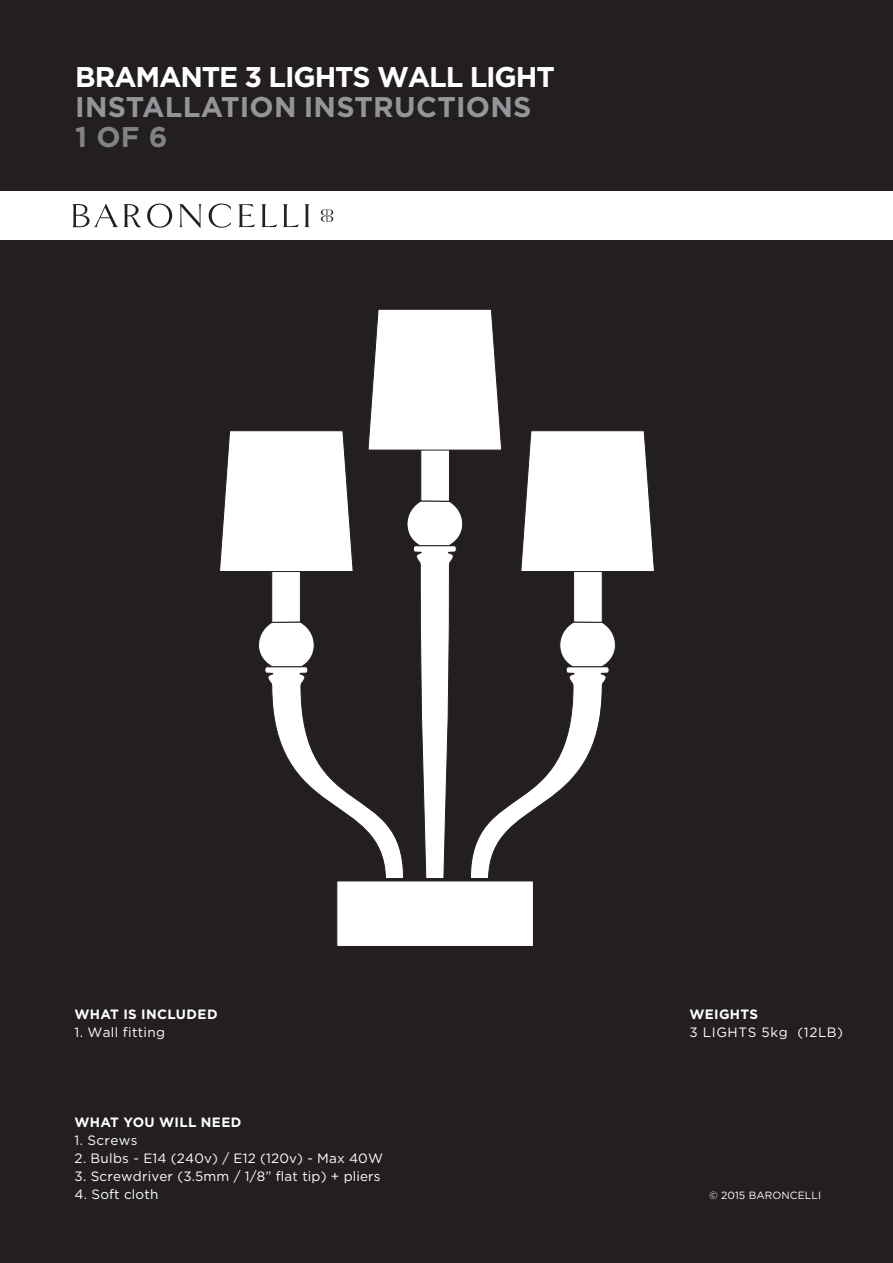
<style>
.page{position:relative;width:893px;height:1263px;background:#231f20}
.page>*{position:absolute;margin:0;border:0;box-sizing:border-box;transform-origin:0 0}
.t1{font:700 28.5px "Gotham";letter-spacing:-.04em;color:#fff}
.t2{font:700 28.5px "Gotham";letter-spacing:.01em;color:#939598}
.t3{font:700 28.5px "Gotham";color:#808285}
.t4{font:13.5px "Gotham";letter-spacing:.01em;color:#fff}
.t5{font:700 13.5px "Gotham";letter-spacing:.02em;color:#fff}
.t6{font:13.5px "Gotham";letter-spacing:.045em;color:#fff}
.t7{font:10.5px "Gotham";letter-spacing:.01em;color:#fff}
</style>
<div class="page">
<div style="left:0;top:191px;width:893px;height:49px;background:#fff"></div>
<svg style="left:72px;top:204px;width:261px;height:24px"></svg>
<svg style="left:219px;top:309px;width:436px;height:569px"></svg>
<div style="left:336px;top:880px;width:198px;height:67px;background:#fff;border:1px solid #231f20"></div>
<h1 class="t1" style="left:75px;top:59px;width:481px">BRAMANTE 3 LIGHTS WALL LIGHT</h1>
<h1 class="t2" style="left:75px;top:89px;width:458px">INSTALLATION INSTRUCTIONS</h1>
<h1 class="t3" style="left:75px;top:119px;width:94px">1 OF 6</h1>
<p class="t5" style="left:74px;top:1006px;width:145px">WHAT IS INCLUDED</p>
<p class="t4" style="left:74px;top:1024px;width:92px">1. Wall fitting</p>
<p class="t5" style="left:74px;top:1114px;width:169px">WHAT YOU WILL NEED</p>
<p class="t4" style="left:74px;top:1132px;width:65px">1. Screws</p>
<p class="t4" style="left:74px;top:1150px;width:310px">2. Bulbs - E14 (240v) / E12 (120v) - Max 40W</p>
<p class="t4" style="left:74px;top:1168px;width:308px">3. Screwdriver (3.5mm / 1/8” flat tip) + pliers</p>
<p class="t4" style="left:74px;top:1186px;width:85px">4. Soft cloth</p>
<p class="t5" style="left:689px;top:1006px;width:70px">WEIGHTS</p>
<p class="t6" style="left:689px;top:1024px;width:155px">3 LIGHTS 5kg (12LB)</p>
<p class="t7" style="left:709px;top:1189px;width:114px">© 2015 BARONCELLI</p>
</div>
